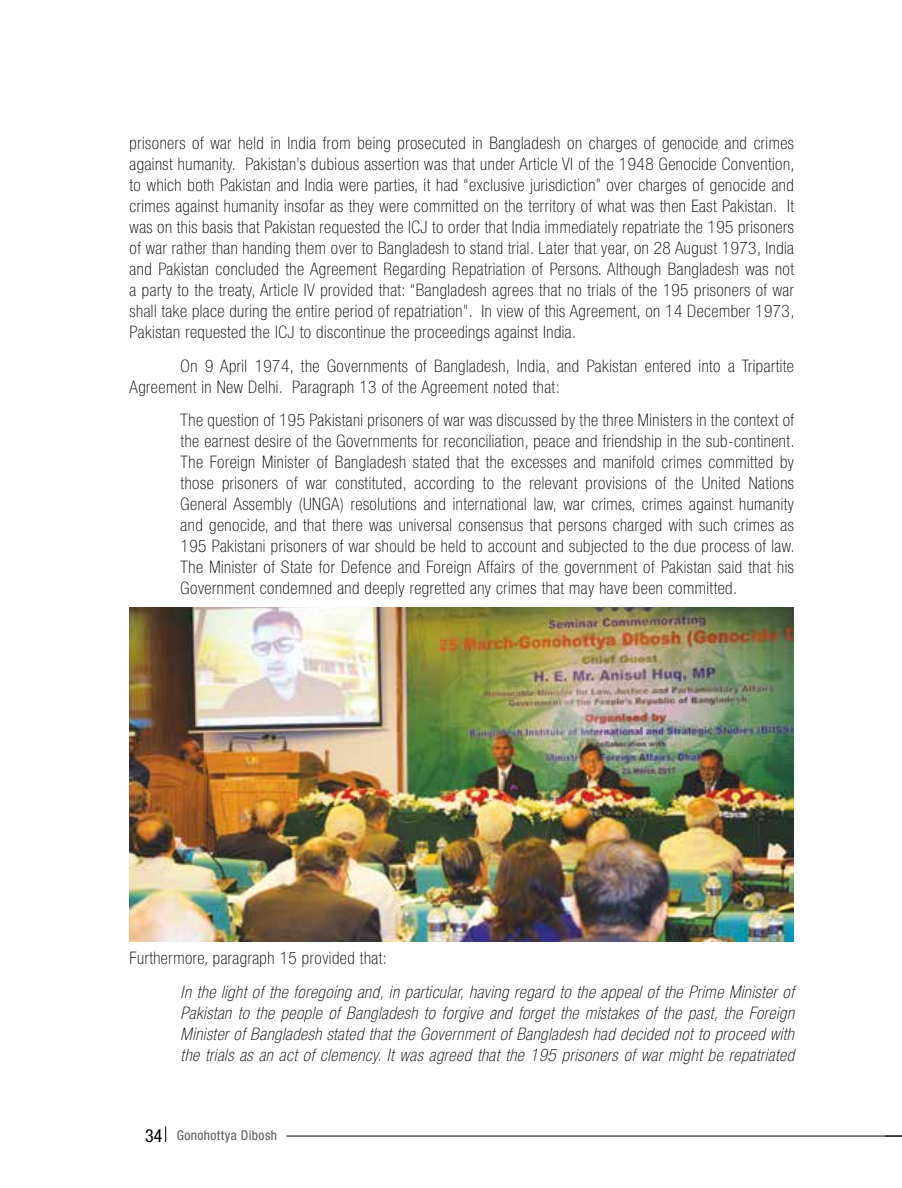
<style>
.page{position:relative;width:902px;height:1188px;background:#fff}
.page>*{position:absolute;margin:0;border:0;box-sizing:border-box;transform-origin:0 0}
.t1{font:100 condensed 17.25px/21px "Helvetica Neue";letter-spacing:.03em;color:#000;text-align:justify}
.t2{font:italic 100 condensed 17.25px/21px "Helvetica Neue";letter-spacing:.03em;color:#000;text-align:justify}
.t3{font:condensed 13.5px "Helvetica Neue";letter-spacing:.03em;color:#58595b}
.s1{font-size:18px;color:#000}
</style>
<div class="page">
<hr style="left:286px;top:1136px;width:616px;height:1px;background:#000">
<svg style="left:165px;top:1126px;width:1px;height:16px"></svg>
<img style="left:130px;top:608px;width:664px;height:333px">
<p class="t1" style="left:130px;top:132px;width:666px">prisoners of war held in India from being prosecuted in Bangladesh on charges of genocide and crimes against humanity. Pakistan’s dubious assertion was that under Article VI of the 1948 Genocide Convention, to which both Pakistan and India were parties, it had “exclusive jurisdiction” over charges of genocide and crimes against humanity insofar as they were committed on the territory of what was then East Pakistan. It was on this basis that Pakistan requested the ICJ to order that India immediately repatriate the 195 prisoners of war rather than handing them over to Bangladesh to stand trial. Later that year, on 28 August 1973, India and Pakistan concluded the Agreement Regarding Repatriation of Persons. Although Bangladesh was not a party to the treaty, Article IV provided that: “Bangladesh agrees that no trials of the 195 prisoners of war shall take place during the entire period of repatriation". In view of this Agreement, on 14 December 1973, Pakistan requested the ICJ to discontinue the proceedings against India.</p>
<p class="t1" style="left:130px;top:355px;width:666px;text-indent:51px">On 9 April 1974, the Governments of Bangladesh, India, and Pakistan entered into a Tripartite<br>Agreement in New Delhi. Paragraph 13 of the Agreement noted that:</p>
<p class="t1" style="left:181px;top:410px;width:615px">The question of 195 Pakistani prisoners of war was discussed by the three Ministers in the context of the earnest desire of the Governments for reconciliation, peace and friendship in the sub-continent.<br>The Foreign Minister of Bangladesh stated that the excesses and manifold crimes committed by those prisoners of war constituted, according to the relevant provisions of the United Nations General Assembly (UNGA) resolutions and international law, war crimes, crimes against humanity and genocide, and that there was universal consensus that persons charged with such crimes as 195 Pakistani prisoners of war should be held to account and subjected to the due process of law.<br>The Minister of State for Defence and Foreign Affairs of the government of Pakistan said that his Government condemned and deeply regretted any crimes that may have been committed.</p>
<p class="t1" style="left:130px;top:947px;width:259px">Furthermore, paragraph 15 provided that:</p>
<p class="t2" style="left:181px;top:981px;width:615px">In the light of the foregoing and, in particular, having regard to the appeal of the Prime Minister of Pakistan to the people of Bangladesh to forgive and forget the mistakes of the past, the Foreign Minister of Bangladesh stated that the Government of Bangladesh had decided not to proceed with the trials as an act of clemency. It was agreed that the 195 prisoners of war might be repatriated</p>
<p class="t3" style="left:145px;top:1128px;width:134px"><span class="s1">34</span> Gonohottya Dibosh</p>
</div>
